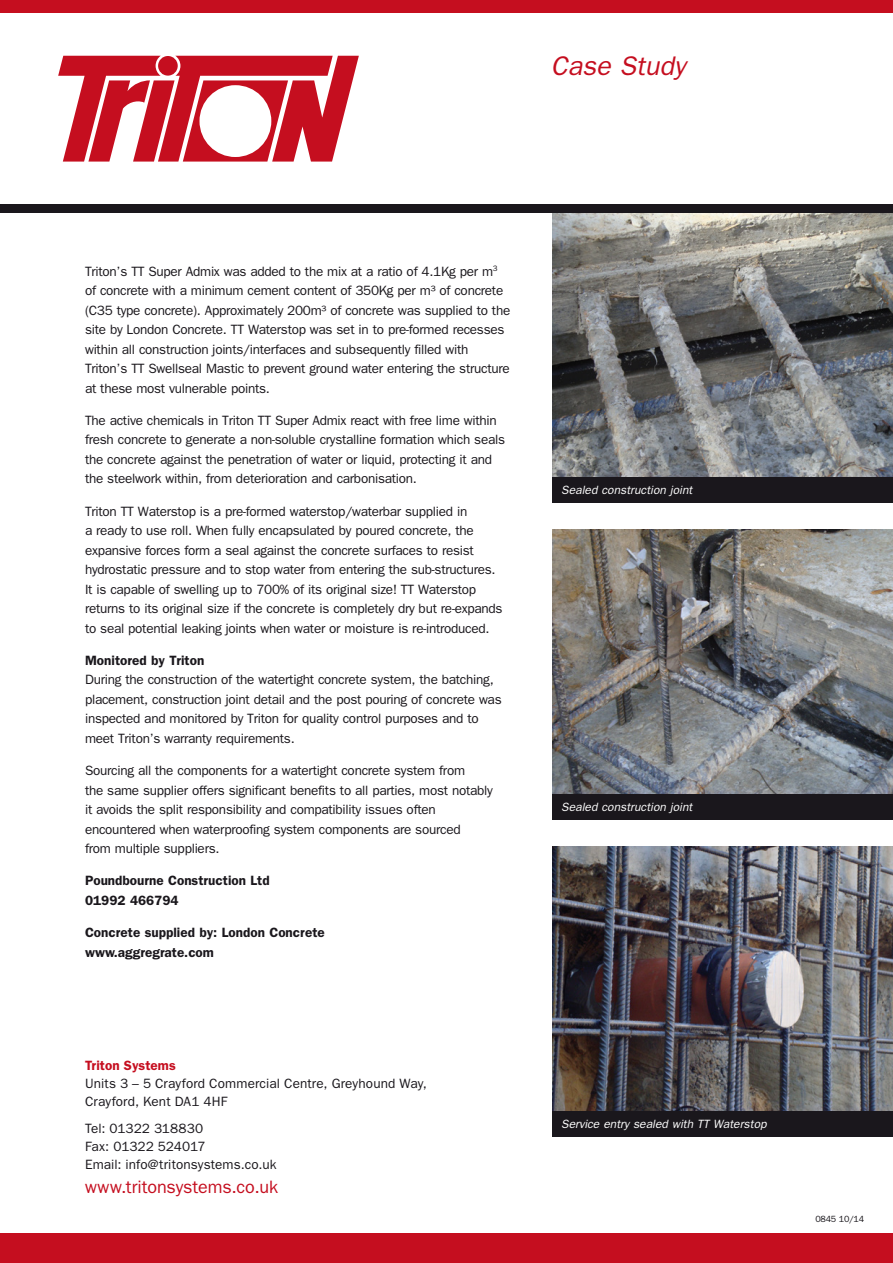
<style>
.page{position:relative;width:893px;height:1263px;background:#fff}
.page>*{position:absolute;margin:0;border:0;box-sizing:border-box;transform-origin:0 0}
.t1{font:italic 27px "Franklin Gothic";color:#c50e1f}
.t2{font:18px "Franklin Gothic";letter-spacing:-.005em;color:#c50e1f}
.Body_Copy{font:13.5px/19.5px "Franklin Gothic";letter-spacing:-.02em;color:#1a171c}
.t3{font:600 13.5px/19.5px "Franklin Gothic";color:#1a171c}
.Body_Copy-2{font:13.5px/18px "Franklin Gothic";letter-spacing:.01em;color:#1a171c}
.Body_Copy-3{font:13.5px "Franklin Gothic";color:#1a171c}
.t4{font:600 13.5px "Franklin Gothic";letter-spacing:.005em;color:#c50e1f}
.Body_Copy-4{font:italic 12px "Franklin Gothic";color:#fff}
.t5{font:9px "Franklin Gothic";letter-spacing:-.025em;color:#1a171c}
</style>
<div class="page">
<div style="left:0;top:0;width:893px;height:13px;background:#c50e1f"></div>
<svg style="left:58px;top:56px;width:301px;height:106px"></svg>
<div style="left:158px;top:56px;width:20px;height:20px;background:#c50e1f;border-radius:50%"></div>
<div style="left:0;top:1233px;width:893px;height:30px;background:#c50e1f"></div>
<img style="left:553px;top:213px;width:340px;height:264px">
<div style="left:553px;top:477px;width:340px;height:26px;background:#1a171c"></div>
<img style="left:553px;top:529px;width:340px;height:265px">
<div style="left:553px;top:794px;width:340px;height:26px;background:#1a171c"></div>
<img style="left:553px;top:846px;width:340px;height:265px">
<div style="left:553px;top:1111px;width:340px;height:25px;background:#1a171c"></div>
<div style="left:0;top:204px;width:893px;height:9px;background:#1a171c"></div>
<p class="t1" style="left:551px;top:50px;width:136px">Case Study</p>
<p class="Body_Copy" style="left:85px;top:261px;width:427px">Triton’s TT Super Admix was added to the mix at a ratio of 4.1Kg per m<sup>3 </sup>of concrete with a minimum cement content of 350Kg per m³ of concrete (C35 type concrete). Approximately 200m³ of concrete was supplied to the site by London Concrete. TT Waterstop was set in to pre-formed recesses within all construction joints/interfaces and subsequently filled with Triton’s TT Swellseal Mastic to prevent ground water entering the structure at these most vulnerable points.</p>
<p class="Body_Copy" style="left:85px;top:410px;width:421px">The active chemicals in Triton TT Super Admix react with free lime within fresh concrete to generate a non-soluble crystalline formation which seals the concrete against the penetration of water or liquid, protecting it and the steelwork within, from deterioration and carbonisation.</p>
<p class="Body_Copy" style="left:85px;top:501px;width:419px">Triton TT Waterstop is a pre-formed waterstop/waterbar supplied in<br>a ready to use roll. When fully encapsulated by poured concrete, the expansive forces form a seal against the concrete surfaces to resist hydrostatic pressure and to stop water from entering the sub-structures.<br>It is capable of swelling up to 700% of its original size! TT Waterstop returns to its original size if the concrete is completely dry but re-expands to seal potential leaking joints when water or moisture is re-introduced.</p>
<p class="t3" style="left:85px;top:650px;width:121px">Monitored by Triton</p>
<p class="Body_Copy" style="left:85px;top:670px;width:418px">During the construction of the watertight concrete system, the batching, placement, construction joint detail and the post pouring of concrete was inspected and monitored by Triton for quality control purposes and to meet Triton’s warranty requirements.</p>
<p class="Body_Copy" style="left:85px;top:760px;width:409px">Sourcing all the components for a watertight concrete system from<br>the same supplier offers significant benefits to all parties, most notably it avoids the split responsibility and compatibility issues often encountered when waterproofing system components are sourced<br>from multiple suppliers.</p>
<p class="t3" style="left:85px;top:871px;width:186px">Poundbourne Construction Ltd</p>
<p class="t3" style="left:85px;top:890px;width:95px">01992 466794</p>
<p class="t3" style="left:85px;top:922px;width:241px">Concrete supplied by: London Concrete www.aggregrate.com</p>
<p class="t4" style="left:85px;top:1057px;width:92px">Triton Systems</p>
<p class="Body_Copy-2" style="left:85px;top:1074px;width:343px">Units 3 – 5 Crayford Commercial Centre, Greyhound Way,<br>Crayford, Kent DA1 4HF</p>
<p class="Body_Copy-3" style="left:85px;top:1120px;width:120px">Tel: 01322 318830</p>
<p class="Body_Copy" style="left:85px;top:1136px;width:122px">Fax: 01322 524017</p>
<p class="Body_Copy-2" style="left:85px;top:1155px;width:193px">Email: info@tritonsystems.co.uk</p>
<p class="t2" style="left:85px;top:1177px;width:194px">www.tritonsystems.co.uk</p>
<p class="Body_Copy-4" style="left:561px;top:483px;width:133px">Sealed construction joint</p>
<p class="Body_Copy-4" style="left:561px;top:800px;width:133px">Sealed construction joint</p>
<p class="Body_Copy-4" style="left:561px;top:1117px;width:207px">Service entry sealed with TT Waterstop</p>
<p class="t5" style="left:815px;top:1213px;width:50px">0845 10/14</p>
</div>
